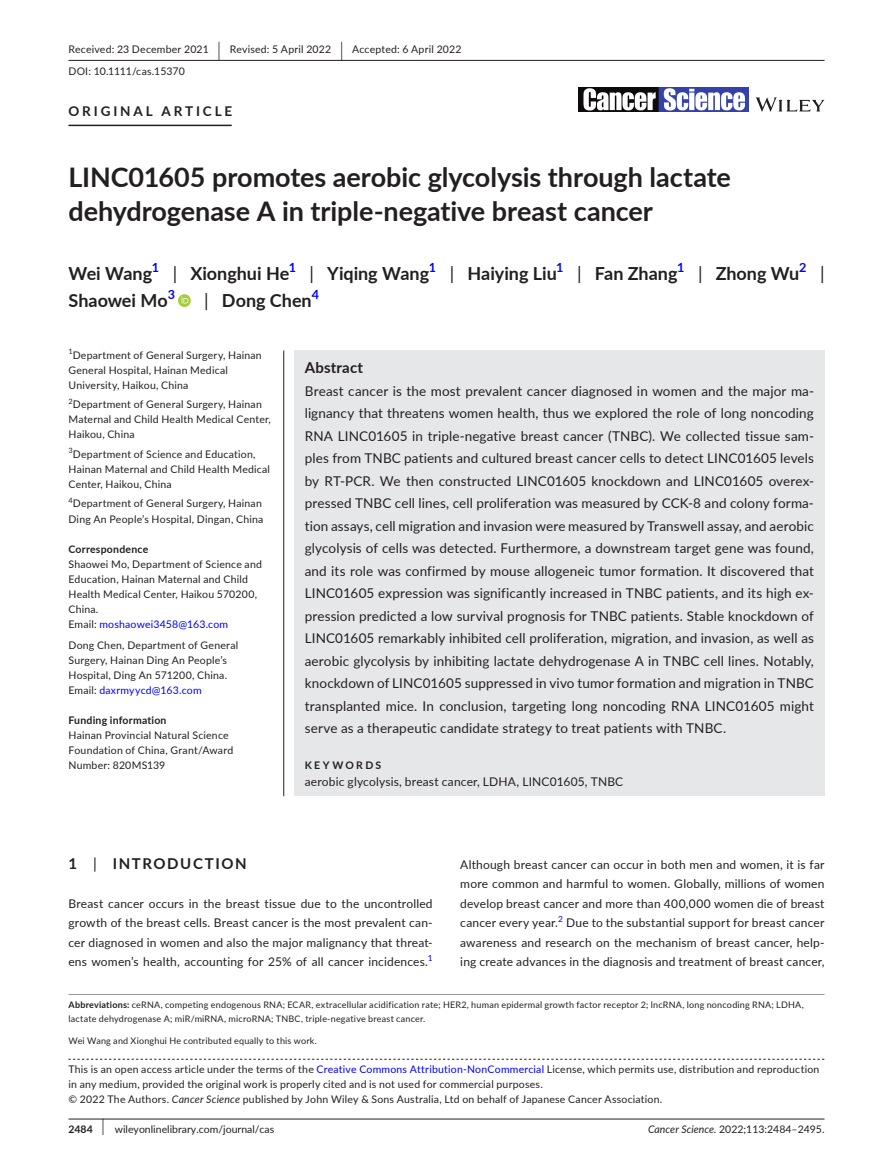
<style>
.page{position:relative;width:893px;height:1174px;background:#fff}
.page>*{position:absolute;margin:0;border:0;box-sizing:border-box;transform-origin:0 0}
.t1{font:700 27px/34.5px "Lato";letter-spacing:-.005em;color:#231f20}
.t2{font:700 18px "Lato";color:#231f20}
.t3{font:18px "Lato";color:#231f20}
.t4{font:700 15px "Lato";letter-spacing:.1em;color:#231f20}
.t5{font:700 15px "Lato";letter-spacing:.015em;color:#231f20}
.t6{font:13.5px/22.5px "Lato";letter-spacing:.01em;color:#231f20;text-align:justify}
.t7{font:700 13.5px "Lato";letter-spacing:.215em;color:#231f20}
.t8{font:700 12.6px "Lato";color:#00f}
.t9{font:12px/19.5px "Lato";letter-spacing:.015em;color:#231f20;text-align:justify}
.t10{font:10.5px/15px "Lato";letter-spacing:.02em;color:#231f20}
.t11{font:10.5px "Lato";color:#231f20}
.t12{font:700 10.5px "Lato";letter-spacing:.02em;color:#231f20}
.t13{font:700 10.5px "Lato";letter-spacing:.22em;color:#231f20}
.t14{font:9px/13.5px "Lato";letter-spacing:.025em;color:#231f20}
.t15{font:8.4px "Lato";color:#00f}
.t16{font:7.35px "Lato";color:#231f20}
.s1{font-size:19.65px}
.s2{font-weight:400}
.s3{color:#00f}
.s4{font-weight:700}
.s5{font-style:italic}
.s6{font-size:17.4px}
</style>
<div class="page">
<hr style="left:68px;top:1118px;width:756px;height:1px;background:#231f20">
<svg style="left:756px;top:97px;width:68px;height:15px"></svg>
<img style="left:578px;top:88px;width:170px;height:24px">
<hr style="left:68px;top:60px;width:756px;height:1px;background:#231f20">
<hr style="left:68px;top:125px;width:164px;height:1px;background:#231f20">
<svg style="left:178px;top:294px;width:13px;height:13px"></svg>
<svg style="left:181px;top:296px;width:7px;height:7px"></svg>
<svg style="left:68px;top:1058px;width:756px;height:1px"></svg>
<hr style="left:68px;top:994px;width:756px;height:1px;background:#939598">
<div style="left:294px;top:350px;width:530px;height:446px;background:#e6e7e9"></div>
<hr style="left:283px;top:350px;width:1px;height:446px;background:#231f20">
<p class="t10" style="left:68px;top:38px;width:395px;line-height:21.8px">Received: 23 December 2021 <span class="s1">|</span> Revised: 5 April 2022 <span class="s1">|</span> Accepted: 6 April 2022<br>DOI: 10.1111/cas.15370</p>
<p class="t7" style="left:68px;top:101px;width:165px">ORIGINAL ARTICLE</p>
<h1 class="t1" style="left:68px;top:159px;width:664px">LINC01605 promotes aerobic glycolysis through lactate dehydrogenase A in triple-negative breast cancer</h1>
<h2 class="t2" style="left:68px;top:260px;width:85px">Wei Wang</h2>
<p class="t8" style="left:152px;top:258px;width:9px">1</p>
<h2 class="t2" style="left:173px;top:260px;width:118px"><span class="s2">|</span> Xionghui He</h2>
<p class="t8" style="left:289px;top:258px;width:9px">1</p>
<h2 class="t2" style="left:310px;top:260px;width:121px"><span class="s2">|</span> Yiqing Wang</h2>
<p class="t8" style="left:429px;top:258px;width:9px">1</p>
<h2 class="t2" style="left:450px;top:260px;width:109px"><span class="s2">|</span> Haiying Liu</h2>
<p class="t8" style="left:556px;top:258px;width:9px">1</p>
<h2 class="t2" style="left:577px;top:260px;width:102px"><span class="s2">|</span> Fan Zhang</h2>
<p class="t8" style="left:677px;top:258px;width:9px">1</p>
<h2 class="t2" style="left:698px;top:260px;width:103px"><span class="s2">|</span> Zhong Wu</h2>
<p class="t8" style="left:799px;top:258px;width:9px">2</p>
<h2 class="t3" style="left:820px;top:260px;width:6px">|</h2>
<h2 class="t2" style="left:68px;top:287px;width:101px">Shaowei Mo</h2>
<p class="t8" style="left:168px;top:285px;width:9px">3</p>
<h2 class="t2" style="left:204px;top:287px;width:109px"><span class="s2">|</span> Dong Chen</h2>
<p class="t8" style="left:312px;top:285px;width:9px">4</p>
<p class="t16" style="left:68px;top:346px;width:6px">1</p>
<p class="t10" style="left:68px;top:347px;width:195px;text-indent:4px">Department of General Surgery, Hainan<br>General Hospital, Hainan Medical<br>University, Haikou, China</p>
<p class="t16" style="left:68px;top:396px;width:6px">2</p>
<p class="t10" style="left:68px;top:397px;width:204px;text-indent:4px">Department of General Surgery, Hainan<br>Maternal and Child Health Medical Center,<br>Haikou, China</p>
<p class="t10" style="left:68px;top:446px;width:203px"><sup>3</sup>Department of Science and Education,<br>Hainan Maternal and Child Health Medical<br>Center, Haikou, China</p>
<p class="t10" style="left:68px;top:496px;width:196px"><sup>4</sup>Department of General Surgery, Hainan<br>Ding An People’s Hospital, Dingan, China</p>
<p class="t12" style="left:68px;top:541px;width:81px">Correspondence</p>
<p class="t10" style="left:68px;top:556px;width:195px">Shaowei Mo, Department of Science and<br>Education, Hainan Maternal and Child<br>Health Medical Center, Haikou 570200,<br>China.<br>Email: <span class="s3">moshaowei3458@163.com</span></p>
<p class="t10" style="left:68px;top:637px;width:171px">Dong Chen, Department of General<br>Surgery, Hainan Ding An People’s<br>Hospital, Ding An 571200, China.<br>Email: <span class="s3">daxrmyycd@163.com</span></p>
<p class="t12" style="left:68px;top:712px;width:100px">Funding information</p>
<p class="t10" style="left:68px;top:727px;width:166px">Hainan Provincial Natural Science<br>Foundation of China, Grant/Award<br>Number: 820MS139</p>
<p class="t5" style="left:305px;top:356px;width:60px">Abstract</p>
<p class="t6" style="left:305px;top:379px;width:511px">Breast cancer is the most prevalent cancer diagnosed in women and the major ma&shy;lignancy that threatens women health, thus we explored the role of long noncoding RNA LINC01605 in triple-negative breast cancer (TNBC). We collected tissue sam&shy;ples from TNBC patients and cultured breast cancer cells to detect LINC01605 levels by RT-PCR. We then constructed LINC01605 knockdown and LINC01605 overex&shy;pressed TNBC cell lines, cell proliferation was measured by CCK-8 and colony forma&shy;tion assays, cell migration and invasion were measured by Transwell assay, and aerobic glycolysis of cells was detected. Furthermore, a downstream target gene was found, and its role was confirmed by mouse allogeneic tumor formation. It discovered that LINC01605 expression was significantly increased in TNBC patients, and its high ex&shy;pression predicted a low survival prognosis for TNBC patients. Stable knockdown of LINC01605 remarkably inhibited cell proliferation, migration, and invasion, as well as aerobic glycolysis by inhibiting lactate dehydrogenase A in TNBC cell lines. Notably, knockdown of LINC01605 suppressed in vivo tumor formation and migration in TNBC transplanted mice. In conclusion, targeting long noncoding RNA LINC01605 might serve as a therapeutic candidate strategy to treat patients with TNBC.</p>
<p class="t13" style="left:305px;top:757px;width:78px">KEYWORDS</p>
<p class="t9" style="left:305px;top:771px;width:320px">aerobic glycolysis, breast cancer, LDHA, LINC01605, TNBC</p>
<p class="t4" style="left:68px;top:852px;width:180px">1 <span class="s2">|</span> INTRODUCTION</p>
<p class="t9" style="left:68px;top:893px;width:366px">Breast cancer occurs in the breast tissue due to the uncontrolled growth of the breast cells. Breast cancer is the most prevalent can&shy;cer diagnosed in women and also the major malignancy that threat&shy;ens women’s health, accounting for 25% of all cancer incidences.</p>
<p class="t15" style="left:428px;top:952px;width:6px">1</p>
<p class="t9" style="left:460px;top:854px;width:366px">Although breast cancer can occur in both men and women, it is far more common and harmful to women. Globally, millions of women develop breast cancer and more than 400,000 women die of breast cancer every year.</p>
<p class="t15" style="left:558px;top:913px;width:6px">2</p>
<p class="t9" style="left:460px;top:912px;width:366px;text-indent:106px">Due to the substantial support for breast cancer awareness and research on the mechanism of breast cancer, help&shy;ing create advances in the diagnosis and treatment of breast cancer,</p>
<p class="t14" style="left:68px;top:998px;width:737px"><span class="s4">Abbreviations:</span> ceRNA, competing endogenous RNA; ECAR, extracellular acidification rate; HER2, human epidermal growth factor receptor 2; lncRNA, long noncoding RNA; LDHA, lactate dehydrogenase A; miR/miRNA, microRNA; TNBC, triple-negative breast cancer.</p>
<p class="t14" style="left:68px;top:1033px;width:250px">Wei Wang and Xionghui He contributed equally to this work.</p>
<p class="t10" style="left:68px;top:1061px;width:752px">This is an open access article under the terms of the <span class="s3">Creative Commons Attribution-NonCommercial</span> License, which permits use, distribution and reproduction in any medium, provided the original work is properly cited and is not used for commercial purposes.<br>© 2022 The Authors. <span class="s5">Cancer Science</span> published by John Wiley &amp; Sons Australia, Ltd on behalf of Japanese Cancer Association.</p>
<p class="t11" style="left:68px;top:1121px;width:207px"><span class="s4">2484</span> <span class="s6">|</span> wileyonlinelibrary.com/journal/cas</p>
<p class="t11" style="left:648px;top:1121px;width:178px"><span class="s5">Cancer Science.</span> 2022;113:2484–2495.</p>
</div>
